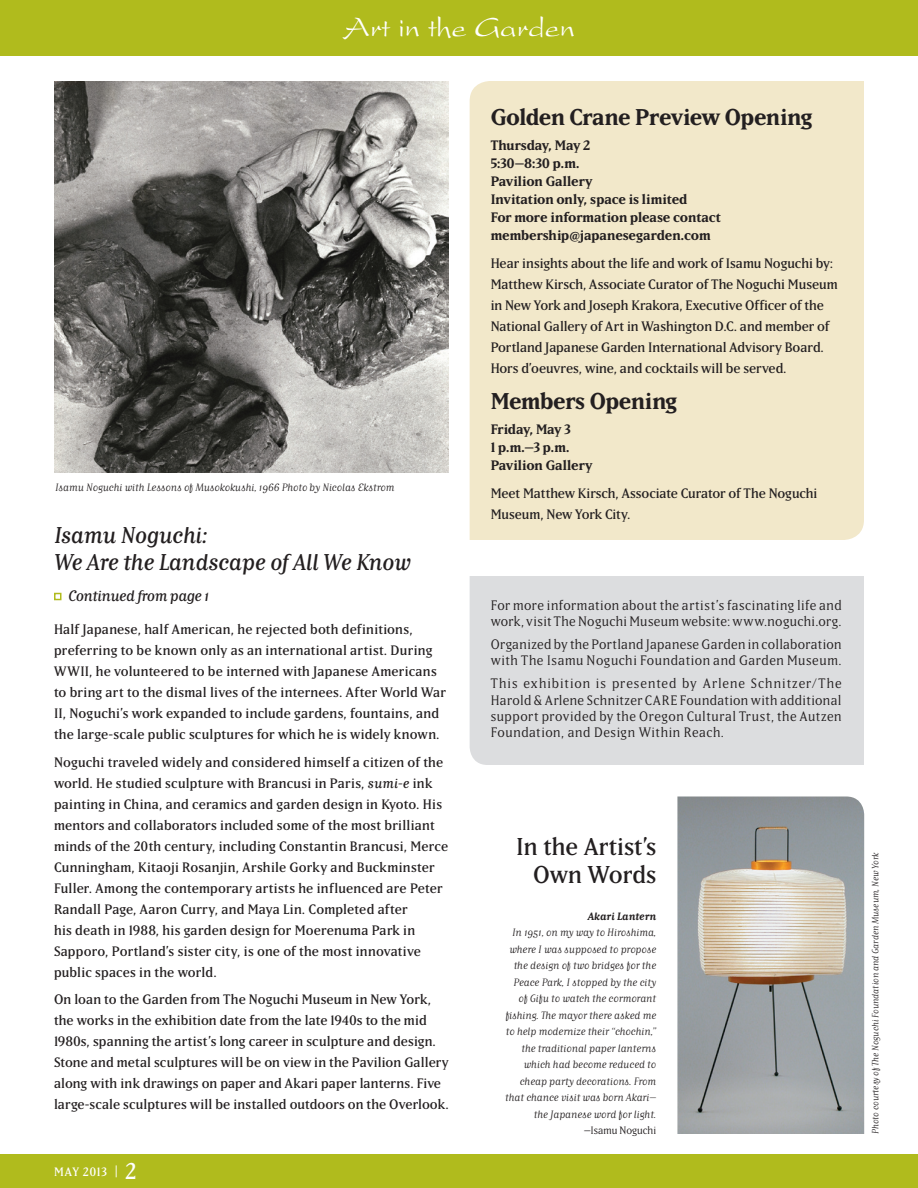
<style>
.page{position:relative;width:918px;height:1188px;background:#fff}
.page>*{position:absolute;margin:0;border:0;box-sizing:border-box;transform-origin:0 0}
.t1{font:30px "Present LT Std";color:#fff}
.Article_Title{font:24px/28.5px "Matrix IIOT";color:#231f20;text-align:right}
.t2{font:italic 22.5px/27px "Matrix IIOT";letter-spacing:-.015em;color:#231f20}
.Event_Title_Noguchi{font:700 22.5px "Matrix IIOT";letter-spacing:-.02em;color:#231f20}
.t3{font:italic 15px "Matrix IIOT";letter-spacing:-.025em;color:#231f20}
.Body_Copy{font:13.5px/21px "Matrix IIOT";letter-spacing:.01em;color:#231f20}
.Body_Copy-2{font:13.5px/16.2px "Matrix IIOT";letter-spacing:.03em;color:#231f20}
.Event_Copy_Noguchi{font:13.5px/21px "Matrix IIOT";letter-spacing:-.01em;color:#231f20}
.Date_and_Time_Golden{font:700 13.5px/18px "Matrix IIOT";letter-spacing:-.005em;color:#231f20}
.Body_Copy-3{font:12px "Matrix IIOT";color:#fff}
.Captions{font:10.5px/16.5px "Matrix II Script OT";color:#231f20;text-align:right}
.Captions-2{font:10.5px "Matrix IIOT";color:#231f20}
.Photo_Credit{font:9px "Matrix II Script OT";color:#231f20}
.s1{font-style:italic}
.s2{font-size:13.5px}
.s3{font-size:22.5px}
.s4{font-weight:700}
.s5{font-family:"Matrix II Script OT"}
</style>
<div class="page">
<div style="left:0;top:1154px;width:918px;height:34px;background:#b0bb1d"></div>
<div style="left:0;top:0;width:918px;height:55px;background:#b0bb1d"></div>
<div style="left:54px;top:593px;width:8px;height:7px;border:2px solid #b0bb1d"></div>
<img style="left:677px;top:796px;width:187px;height:338px">
<div style="left:470px;top:81px;width:394px;height:459px;background:#f2e8ca"></div>
<img style="left:54px;top:82px;width:394px;height:390px">
<div style="left:470px;top:576px;width:394px;height:189px;background:#dcdddf"></div>
<p class="t1" style="left:343px;top:11px;width:233px">Art in the Garden</p>
<p class="Captions" style="left:55px;top:479px;width:341px">Isamu Noguchi with Lessons of Musokokushi, 1966 Photo by Nicolas Ekstrom</p>
<p class="t2" style="left:54px;top:521px;width:358px">Isamu Noguchi:<br>We Are the Landscape of All We Know</p>
<p class="t3" style="left:68px;top:587px;width:143px">Continued from page 1</p>
<p class="Body_Copy" style="left:54px;top:618px;width:394px">Half Japanese, half American, he rejected both definitions, preferring to be known only as an international artist. During WWII, he volunteered to be interned with Japanese Americans to bring art to the dismal lives of the internees. After World War II, Noguchi’s work expanded to include gardens, fountains, and the large-scale public sculptures for which he is widely known.</p>
<p class="Body_Copy" style="left:54px;top:751px;width:396px">Noguchi traveled widely and considered himself a citizen of the world. He studied sculpture with Brancusi in Paris, <span class="s1">sumi-e</span> ink painting in China, and ceramics and garden design in Kyoto. His mentors and collaborators included some of the most brilliant minds of the 20th century, including Constantin Brancusi, Merce Cunningham, Kitaoji Rosanjin, Arshile Gorky and Buckminster Fuller. Among the contemporary artists he influenced are Peter Randall Page, Aaron Curry, and Maya Lin. Completed after<br>his death in 1988, his garden design for Moerenuma Park in Sapporo, Portland’s sister city, is one of the most innovative public spaces in the world.</p>
<p class="Body_Copy" style="left:54px;top:989px;width:396px">On loan to the Garden from The Noguchi Museum in New York, the works in the exhibition date from the late 1940s to the mid 1980s, spanning the artist’s long career in sculpture and design.<br>Stone and metal sculptures will be on view in the Pavilion Gallery along with ink drawings on paper and Akari paper lanterns. Five large-scale sculptures will be installed outdoors on the Overlook.</p>
<p class="Body_Copy-3" style="left:54px;top:1164px;width:84px">MAY 2013 <span class="s2">|</span> <span class="s3">2</span></p>
<p class="Event_Title_Noguchi" style="left:491px;top:104px;width:323px">Golden Crane Preview Opening</p>
<p class="Date_and_Time_Golden" style="left:491px;top:136px;width:101px">Thursday, May 2</p>
<p class="Date_and_Time_Golden" style="left:491px;top:154px;width:91px">5:30–8:30 p.m.</p>
<p class="Date_and_Time_Golden" style="left:491px;top:172px;width:103px">Pavilion Gallery</p>
<p class="Date_and_Time_Golden" style="left:491px;top:190px;width:198px">Invitation only, space is limited</p>
<p class="Date_and_Time_Golden" style="left:491px;top:208px;width:232px">For more information please contact membership@japanesegarden.com</p>
<p class="Event_Copy_Noguchi" style="left:491px;top:252px;width:349px">Hear insights about the life and work of Isamu Noguchi by:<br>Matthew Kirsch, Associate Curator of The Noguchi Museum in New York and Joseph Krakora, Executive Officer of the National Gallery of Art in Washington D.C. and member of Portland Japanese Garden International Advisory Board.<br>Hors d’oeuvres, wine, and cocktails will be served.</p>
<p class="Event_Title_Noguchi" style="left:491px;top:388px;width:188px">Members Opening</p>
<p class="Date_and_Time_Golden" style="left:491px;top:420px;width:82px">Friday, May 3</p>
<p class="Date_and_Time_Golden" style="left:491px;top:438px;width:81px">1 p.m.–3 p.m.</p>
<p class="Date_and_Time_Golden" style="left:491px;top:456px;width:103px">Pavilion Gallery</p>
<p class="Event_Copy_Noguchi" style="left:491px;top:482px;width:328px">Meet Matthew Kirsch, Associate Curator of The Noguchi<br>Museum, New York City.</p>
<p class="Body_Copy-2" style="left:491px;top:597px;width:353px">For more information about the artist’s fascinating life and work, visit The Noguchi Museum website: www.noguchi.org.</p>
<p class="Body_Copy-2" style="left:491px;top:636px;width:352px">Organized by the Portland Japanese Garden in collaboration with The Isamu Noguchi Foundation and Garden Museum.</p>
<p class="Body_Copy-2" style="left:491px;top:675px;width:353px;text-align:justify">This exhibition is presented by Arlene Schnitzer/The Harold &amp; Arlene Schnitzer CARE Foundation with additional support provided by the Oregon Cultural Trust, the Autzen Foundation, and Design Within Reach.</p>
<p class="Article_Title" style="left:516px;top:832px;width:142px">In the Artist’s<br>Own Words</p>
<p class="Captions" style="left:505px;top:907px;width:153px"><span class="s4">Akari Lantern<br></span>In 1951, on my way to Hiroshima, where I was supposed to propose the design of two bridges for the<br>Peace Park, I stopped by the city of Gifu to watch the cormorant fishing. The mayor there asked me to help modernize their “chochin,” the traditional paper lanterns which had become reduced to cheap party decorations. From that chance visit was born Akari– the Japanese word for light.</p>
<p class="Captions-2" style="left:584px;top:1124px;width:74px"><span class="s5">–</span>Isamu Noguchi</p>
<p class="Photo_Credit" style="left:870px;top:1134px;width:283px;rotate:-90deg">Photo courtesy of The Noguchi Foundation and Garden Museum, New York</p>
</div>
